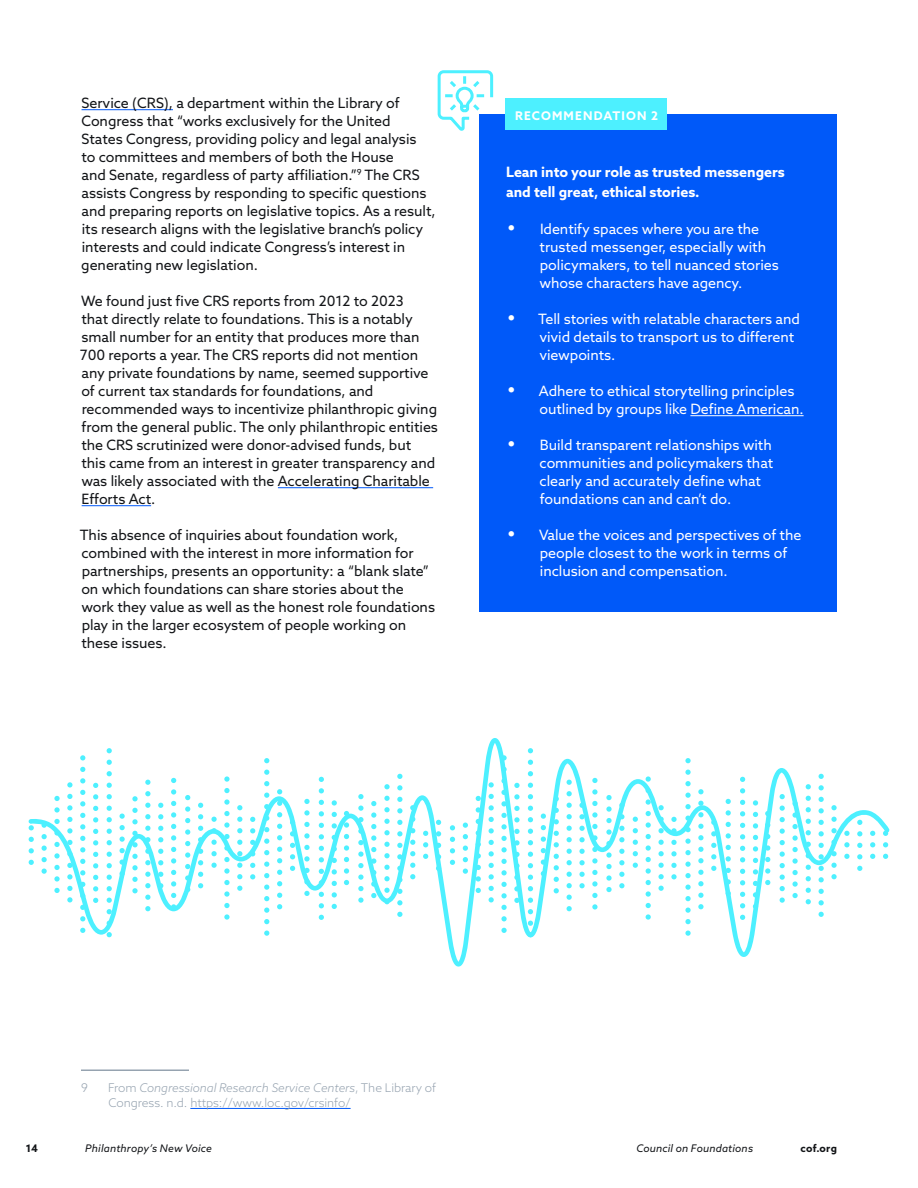
<style>
.page{position:relative;width:918px;height:1188px;background:#fff}
.page>*{position:absolute;margin:0;border:0;box-sizing:border-box;transform-origin:0 0}
.t1{font:14.25px/18px "Azo Sans";letter-spacing:-.005em;color:#121417}
.t2{font:14.25px/18px "Azo Sans";letter-spacing:-.005em;color:#fff}
.t3{font:700 14.25px/19.8px "Azo Sans";letter-spacing:-.005em;color:#fff}
.t4{font:300 12px/15px "Azo Sans";letter-spacing:-.005em;color:#96a3b0}
.t5{font:700 12px "Azo Sans";letter-spacing:.095em;color:#fff}
.t6{font:italic 10.5px "Azo Sans";letter-spacing:.015em;color:#121417}
.t7{font:700 10.5px "Azo Sans";letter-spacing:.02em;color:#121417}
.s1{font-weight:700;font-size:21px}
.s2{font-style:italic}
</style>
<div class="page">
<div style="left:479px;top:114px;width:358px;height:498px;background:#0059f9"></div>
<hr style="left:82px;top:109px;width:91px;height:1px;background:#0059f9">
<hr style="left:278px;top:487px;width:155px;height:1px;background:#0059f9">
<hr style="left:82px;top:505px;width:69px;height:1px;background:#0059f9">
<hr style="left:81px;top:1069px;width:108px;height:2px;background:#96a3b0">
<hr style="left:190px;top:1108px;width:161px;height:1px;background:#0059f9">
<hr style="left:690px;top:415px;width:114px;height:1px;background:#fff">
<svg style="left:437px;top:70px;width:57px;height:61px"></svg>
<svg style="left:28px;top:738px;width:862px;height:229px"></svg>
<div style="left:505px;top:99px;width:162px;height:31px;background:#4df0ff"></div>
<p class="t1" style="left:81px;top:94px;width:356px">Service (CRS), a department within the Library of Congress that “works exclusively for the United<br>States Congress, providing policy and legal analysis<br>to committees and members of both the House<br>and Senate, regardless of party affiliation.”<sup>9</sup> The CRS assists Congress by responding to specific questions and preparing reports on legislative topics. As a result, its research aligns with the legislative branch’s policy interests and could indicate Congress’s interest in generating new legislation.</p>
<p class="t1" style="left:80px;top:292px;width:360px">We found just five CRS reports from 2012 to 2023<br>that directly relate to foundations. This is a notably small number for an entity that produces more than 700 reports a year. The CRS reports did not mention any private foundations by name, seemed supportive of current tax standards for foundations, and recommended ways to incentivize philanthropic giving from the general public. The only philanthropic entities the CRS scrutinized were donor-advised funds, but<br>this came from an interest in greater transparency and was likely associated with the Accelerating Charitable Efforts Act.</p>
<p class="t1" style="left:80px;top:526px;width:357px">This absence of inquiries about foundation work, combined with the interest in more information for partnerships, presents an opportunity: a “blank slate” on which foundations can share stories about the work they value as well as the honest role foundations play in the larger ecosystem of people working on these issues.</p>
<p class="t5" style="left:515px;top:108px;width:145px">RECOMMENDATION 2</p>
<p class="t3" style="left:506px;top:162px;width:280px">Lean into your role as trusted messengers and tell great, ethical stories.</p>
<p class="t2" style="left:540px;top:220px;width:241px;text-indent:-32px"><span class="s1">•</span> Identify spaces where you are the trusted messenger, especially with policymakers, to tell nuanced stories whose characters have agency.</p>
<p class="t2" style="left:539px;top:310px;width:262px;text-indent:-32px"><span class="s1">•</span> Tell stories with relatable characters and vivid details to transport us to different viewpoints.</p>
<p class="t2" style="left:540px;top:382px;width:266px;text-indent:-32px"><span class="s1">•</span> Adhere to ethical storytelling principles outlined by groups like Define American.</p>
<p class="t2" style="left:540px;top:436px;width:235px;text-indent:-32px"><span class="s1">•</span> Build transparent relationships with communities and policymakers that clearly and accurately define what foundations can and can’t do.</p>
<p class="t2" style="left:540px;top:526px;width:263px;text-indent:-32px"><span class="s1">•</span> Value the voices and perspectives of the people closest to the work in terms of inclusion and compensation.</p>
<p class="t4" style="left:81px;top:1080px;width:8px">9</p>
<p class="t4" style="left:108px;top:1080px;width:330px">From <span class="s2">Congressional Research Service Centers</span>, The Library of<br>Congress. n.d. https://www.loc.gov/crsinfo/</p>
<p class="t7" style="left:26px;top:1141px;width:14px">14</p>
<p class="t6" style="left:85px;top:1141px;width:128px">Philanthropy’s New Voice</p>
<p class="t6" style="left:636px;top:1141px;width:118px">Council on Foundations</p>
<p class="t7" style="left:801px;top:1141px;width:38px">cof.org</p>
</div>
